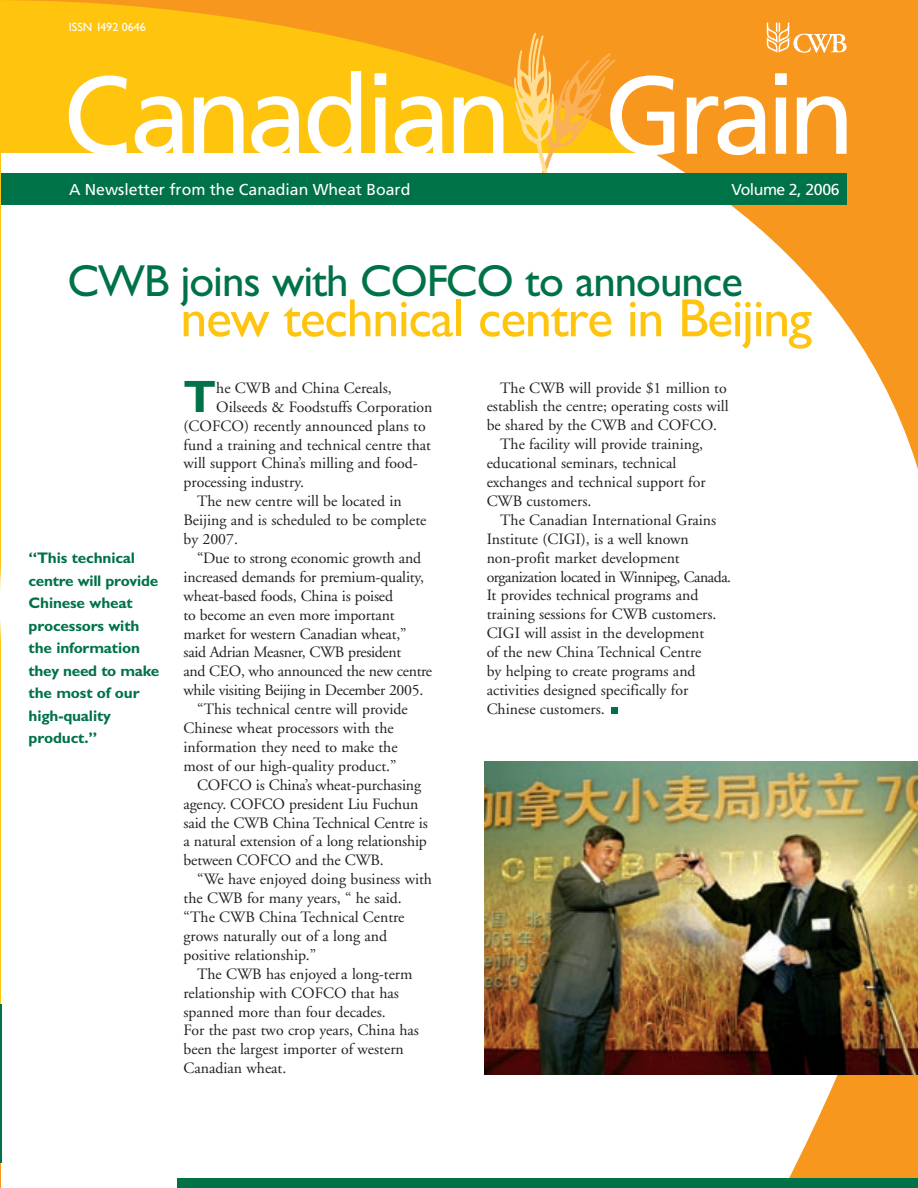
<style>
.page{position:relative;width:918px;height:1188px;background:#fff}
.page>*{position:absolute;margin:0;border:0;box-sizing:border-box;transform-origin:0 0}
.Headline_-_Yellow{font:54px "Gentle Sans";letter-spacing:-.025em;color:#fec40e}
.Body_copy{font:700 45.6px "Gentle Sans";color:#007247}
.Headline_-_Green{font:45px "Gentle Sans";letter-spacing:-.025em;color:#007247}
.t1{font:15.9px "Frutiger";color:#fff}
.t2{font:15.9px "Frutiger";letter-spacing:-.03em;color:#fff}
.Body_copy-2{font:15.75px/18.9px "Adobe Garamond";color:#231f20}
.Subhead{font:700 15.3px/22.5px "Gentle Sans";letter-spacing:-.01em;color:#007247}
.t3{font:12.15px "Gentle Sans";color:#fff}
</style>
<div class="page">
<svg style="left:2px;top:0;width:916px;height:470px"></svg>
<svg style="left:767px;top:23px;width:80px;height:30px"></svg>
<svg style="left:789px;top:1075px;width:129px;height:103px;fill:#f7971d"></svg>
<div style="left:178px;top:1178px;width:740px;height:10px;background:#007247"></div>
<div style="left:0;top:173px;width:847px;height:31px;background:#007247"></div>
<svg style="left:513px;top:32px;width:161px;height:141px"></svg>
<svg style="left:687px;top:96px;width:79px;height:59px"></svg>
<svg style="left:775px;top:73px;width:12px;height:81px"></svg>
<svg style="left:797px;top:96px;width:50px;height:58px"></svg>
<svg style="left:69px;top:76px;width:58px;height:79px"></svg>
<svg style="left:135px;top:96px;width:48px;height:59px"></svg>
<svg style="left:194px;top:96px;width:50px;height:58px"></svg>
<svg style="left:251px;top:96px;width:48px;height:59px"></svg>
<svg style="left:308px;top:71px;width:53px;height:84px"></svg>
<svg style="left:375px;top:73px;width:11px;height:81px"></svg>
<svg style="left:395px;top:96px;width:48px;height:59px"></svg>
<svg style="left:454px;top:96px;width:49px;height:58px"></svg>
<svg style="left:0;top:0;width:2px;height:1188px"></svg>
<hr style="left:0;top:1004px;width:1px;height:159px;background:#007247">
<img style="left:485px;top:761px;width:433px;height:314px">
<div style="left:611px;top:708px;width:7px;height:6px;background:#007247"></div>
<p class="t3" style="left:69px;top:20px;width:79px">ISSN 1492 0646</p>
<p class="t1" style="left:69px;top:180px;width:343px">A Newsletter from the Canadian Wheat Board</p>
<p class="t2" style="left:731px;top:180px;width:110px">Volume 2, 2006</p>
<p class="Headline_-_Green" style="left:68px;top:255px;width:677px">CWB joins with COFCO to announce</p>
<p class="Headline_-_Yellow" style="left:180px;top:287px;width:633px">new technical centre in Beijing</p>
<p class="Subhead" style="left:29px;top:547px;width:132px">“This technical centre will provide<br>Chinese wheat processors with the information they need to make the most of our high-quality product.”</p>
<p class="Body_copy" style="left:184px;top:370px;width:34px">T</p>
<p class="Body_copy-2" style="left:216px;top:379px;width:177px">he CWB and China Cereals,</p>
<p class="Body_copy-2" style="left:216px;top:398px;width:218px">Oilseeds &amp; Foodstuffs Corporation</p>
<p class="Body_copy-2" style="left:184px;top:417px;width:244px">(COFCO) recently announced plans to</p>
<p class="Body_copy-2" style="left:184px;top:436px;width:249px">fund a training and technical centre that</p>
<p class="Body_copy-2" style="left:184px;top:454px;width:236px">will support China’s milling and food-</p>
<p class="Body_copy-2" style="left:184px;top:473px;width:122px">processing industry.</p>
<p class="Body_copy-2" style="left:184px;top:492px;width:244px;text-indent:13px">The new centre will be located in<br>Beijing and is scheduled to be complete by 2007.</p>
<p class="Body_copy-2" style="left:184px;top:549px;width:250px;text-indent:13px">“Due to strong economic growth and increased demands for premium-quality, wheat-based foods, China is poised<br>to become an even more important market for western Canadian wheat,” said Adrian Measner, CWB president<br>and CEO, who announced the new centre while visiting Beijing in December 2005.</p>
<p class="Body_copy-2" style="left:184px;top:700px;width:226px;text-indent:13px">“This technical centre will provide Chinese wheat processors with the information they need to make the most of our high-quality product.”</p>
<p class="Body_copy-2" style="left:184px;top:776px;width:246px;text-indent:13px">COFCO is China’s wheat-purchasing agency. COFCO president Liu Fuchun said the CWB China Technical Centre is a natural extension of a long relationship between COFCO and the CWB.</p>
<p class="Body_copy-2" style="left:184px;top:870px;width:250px;text-indent:13px">“We have enjoyed doing business with the CWB for many years, “ he said. “The CWB China Technical Centre grows naturally out of a long and positive relationship.”</p>
<p class="Body_copy-2" style="left:184px;top:965px;width:237px;text-indent:13px">The CWB has enjoyed a long-term relationship with COFCO that has spanned more than four decades.<br>For the past two crop years, China has been the largest importer of western<br>Canadian wheat.</p>
<p class="Body_copy-2" style="left:487px;top:378px;width:244px;text-indent:13px">The CWB will provide $1 million to establish the centre; operating costs will be shared by the CWB and COFCO.</p>
<p class="Body_copy-2" style="left:487px;top:435px;width:220px;text-indent:13px">The facility will provide training, educational seminars, technical exchanges and technical support for<br>CWB customers.</p>
<p class="Body_copy-2" style="left:487px;top:511px;width:246px;text-indent:13px">The Canadian International Grains Institute (CIGI), is a well known non-profit market development organization located in Winnipeg, Canada.<br>It provides technical programs and training sessions for CWB customers.<br>CIGI will assist in the development<br>of the new China Technical Centre<br>by helping to create programs and activities designed specifically for Chinese customers.</p>
</div>
